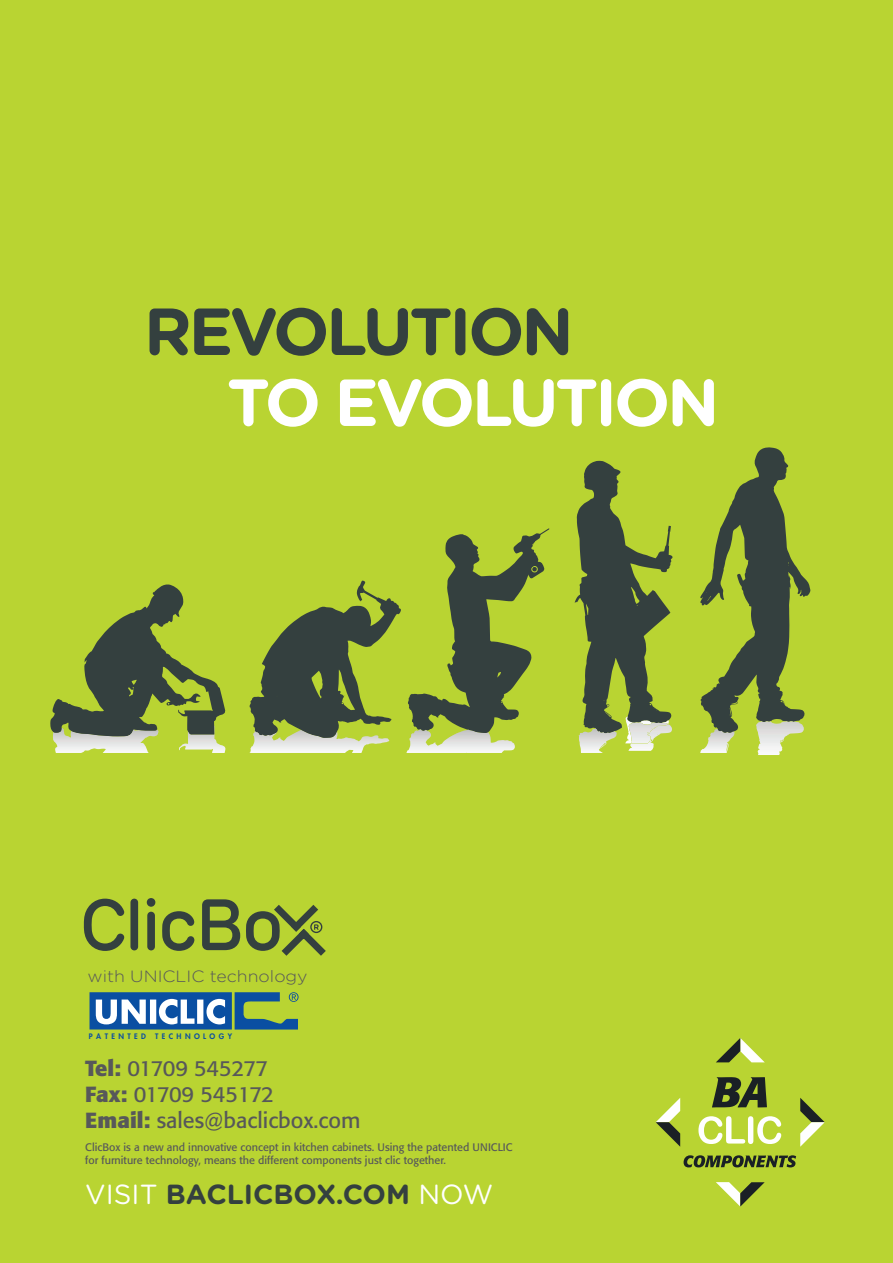
<style>
.page{position:relative;width:893px;height:1263px;background:#b9d432}
.page>*{position:absolute;margin:0;border:0;box-sizing:border-box;transform-origin:0 0}
.t1{font:700 66.45px "Gotham Rounded";letter-spacing:-.05em;color:#fff}
.t2{font:700 66.45px "Gotham Rounded";letter-spacing:-.05em;color:#34403f}
.t3{font:700 27.6px "Gotham Rounded";color:#34403f}
.t4{font:21.75px/26.1px "Formata";color:#57585a}
.t5{font:300 16.35px "Gotham Rounded";color:#57585a;scale:1.08 1}
.t6{font:10.8px/13px "Formata";color:#57585a}
.t7{font:800 7.35px "Futura Std";letter-spacing:.46em;color:#0a4fa2}
.s1{font-weight:700}
.s2{font-weight:400;color:#fff}
</style>
<div class="page">
<svg style="left:90px;top:992px;width:209px;height:37px;background:#608ea4"></svg>
<svg style="left:84px;top:899px;width:40px;height:52px"></svg>
<div style="left:130px;top:899px;width:8px;height:51px;background:#34403f;border-radius:4px"></div>
<svg style="left:147px;top:898px;width:8px;height:52px"></svg>
<svg style="left:162px;top:911px;width:32px;height:40px"></svg>
<svg style="left:202px;top:899px;width:38px;height:51px"></svg>
<svg style="left:246px;top:905px;width:80px;height:51px"></svg>
<svg style="left:800px;top:1098px;width:25px;height:49px"></svg>
<svg style="left:656px;top:1098px;width:24px;height:49px"></svg>
<svg style="left:716px;top:1038px;width:49px;height:24px"></svg>
<svg style="left:716px;top:1182px;width:49px;height:24px"></svg>
<svg style="left:698px;top:1116px;width:83px;height:28px"></svg>
<svg style="left:684px;top:1155px;width:112px;height:12px"></svg>
<svg style="left:712px;top:1077px;width:55px;height:30px"></svg>
<svg style="left:249px;top:580px;width:152px;height:150px"></svg>
<svg style="left:700px;top:447px;width:110px;height:286px"></svg>
<svg style="left:50px;top:584px;width:176px;height:149px"></svg>
<svg style="left:408px;top:528px;width:141px;height:201px"></svg>
<img style="left:250px;top:730px;width:139px;height:23px">
<img style="left:255px;top:725px;width:82px;height:13px">
<img style="left:407px;top:729px;width:108px;height:24px">
<img style="left:421px;top:727px;width:67px;height:6px">
<img style="left:580px;top:751px;width:23px;height:2px">
<img style="left:53px;top:728px;width:105px;height:25px">
<img style="left:53px;top:725px;width:104px;height:11px">
<img style="left:179px;top:726px;width:46px;height:27px">
<img style="left:188px;top:726px;width:26px;height:8px">
<svg style="left:575px;top:461px;width:98px;height:290px"></svg>
<img style="left:700px;top:729px;width:34px;height:24px">
<img style="left:718px;top:727px;width:16px;height:6px">
<img style="left:756px;top:721px;width:48px;height:34px">
<img style="left:762px;top:721px;width:33px;height:1px">
<h1 class="t2" style="left:144px;top:283px;width:431px">REVOLUTION</h1>
<h1 class="t1" style="left:227px;top:354px;width:494px">TO EVOLUTION</h1>
<h3 class="t5" style="left:88px;top:966px;width:205px">with UNICLIC technology</h3>
<p class="t7" style="left:89px;top:1032px;width:145px">PATENTED TECHNOLOGY</p>
<h3 class="t4" style="left:85px;top:1055px;width:277px"><span class="s1">Tel:</span> 01709 545277<br><span class="s1">Fax:</span> 01709 545172<br><span class="s1">Email:</span> sales@baclicbox.com</h3>
<p class="t6" style="left:85px;top:1140px;width:429px">ClicBox is a new and innovative concept in kitchen cabinets. Using the patented UNICLIC for furniture technology, means the different components just clic together.</p>
<h2 class="t3" style="left:85px;top:1174px;width:410px"><span class="s2">VISIT</span> BACLICBOX.COM <span class="s2">NOW</span></h2>
</div>
